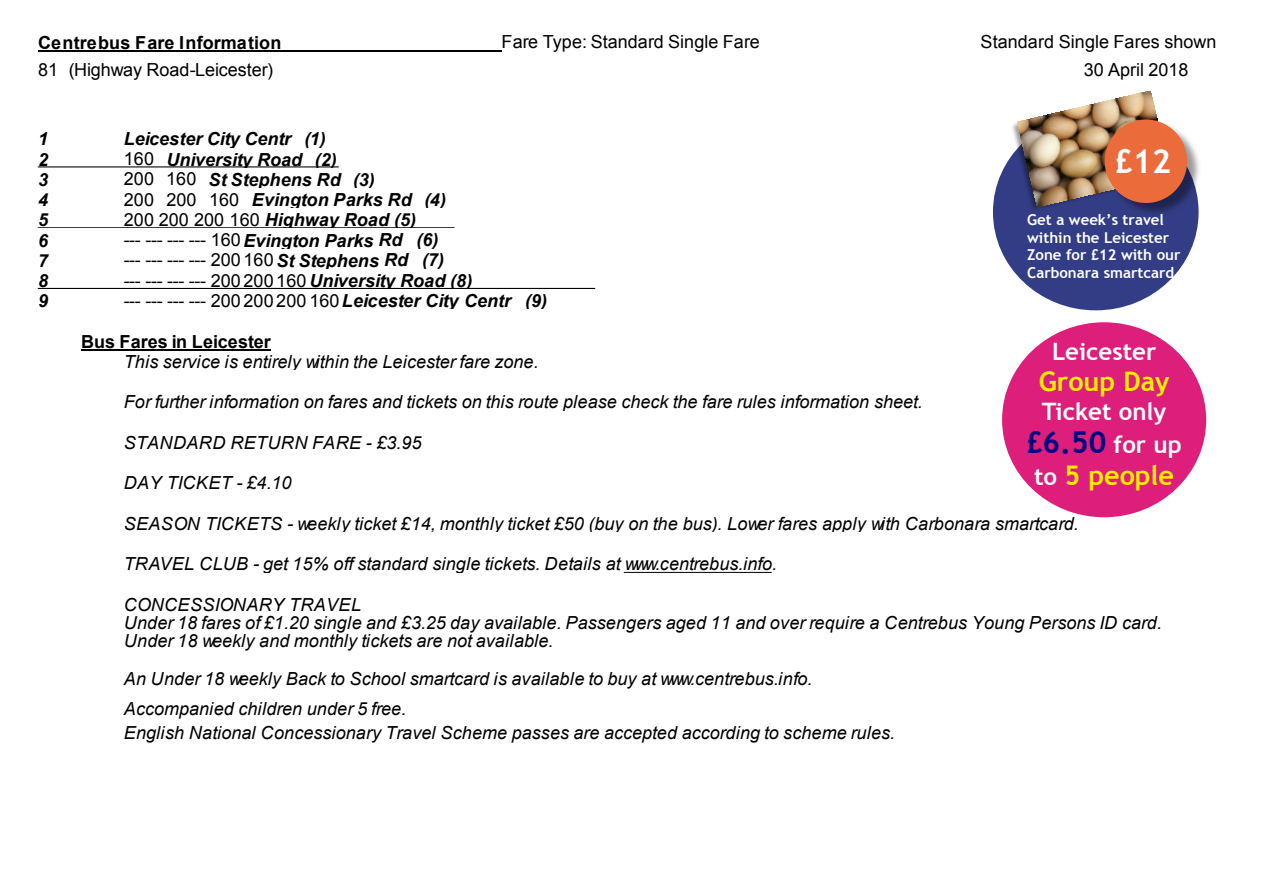
<style>
.page{position:relative;width:1263px;height:893px;background:#fff}
.page>*{position:absolute;margin:0;border:0;box-sizing:border-box;transform-origin:0 0}
.t1{font:700 33px "Trebuchet MS";color:#fff}
.t2{font:700 30px "Trebuchet MS";color:#000080}
.t3{font:700 27px "Trebuchet MS";color:#ffed00}
.t4{font:700 24px "Trebuchet MS";color:#fff}
.t5{font:italic 18px/18px "Arial";color:#000}
.t6{font:18px "Arial";color:#000}
.t7{font:italic 700 18px "Arial";color:#000}
.t8{font:700 18px "Arial";color:#000}
.t9{font:italic 18px "Arial";letter-spacing:.025em;color:#000}
.t10{font:italic 18px "Arial";letter-spacing:.02em;color:#000}
.t11{font:700 15px/17.4px "Trebuchet MS";color:#fff}
.s1{font-weight:400;font-style:normal}
.s2{font-weight:700;font-style:italic}
.s3{font-size:24px;color:#fff}
</style>
<div class="page">
<hr style="left:38px;top:50px;width:463px;height:2px;background:#000">
<hr style="left:38px;top:166px;width:300px;height:1px;background:#000">
<hr style="left:38px;top:227px;width:416px;height:1px;background:#000">
<hr style="left:38px;top:288px;width:557px;height:1px;background:#000">
<hr style="left:81px;top:349px;width:190px;height:2px;background:#000">
<hr style="left:624px;top:572px;width:147px;height:1px;background:#000">
<svg style="left:1193px;top:231px;width:4px;height:12px"></svg>
<svg style="left:1171px;top:268px;width:10px;height:11px"></svg>
<div style="left:993px;top:114px;width:205px;height:196px;background:#333d85;border-radius:50%"></div>
<img style="left:1171px;top:127px;width:28px;height:91px">
<img style="left:1008px;top:121px;width:163px;height:92px">
<img style="left:1018px;top:91px;width:152px;height:115px">
<div style="left:1105px;top:120px;width:82px;height:83px;background:#ec6b3b;border-radius:50%"></div>
<div style="left:1000px;top:321px;width:208px;height:198px;background:#dd1e7b;border:2px solid #fff;border-radius:50%"></div>
<p class="t8" style="left:38px;top:36px;width:245px">Centrebus Fare Information</p>
<p class="t6" style="left:501px;top:35px;width:260px">Fare Type: Standard Single Fare</p>
<p class="t6" style="left:980px;top:35px;width:238px">Standard Single Fares shown</p>
<p class="t6" style="left:38px;top:63px;width:237px">81 (Highway Road-Leicester)</p>
<p class="t6" style="left:1084px;top:63px;width:106px">30 April 2018</p>
<p class="t7" style="left:38px;top:132px;width:12px">1</p>
<p class="t7" style="left:124px;top:132px;width:204px">Leicester City Centr (1)</p>
<p class="t7" style="left:38px;top:153px;width:12px">2</p>
<p class="t7" style="left:124px;top:153px;width:215px"><span class="s1">160</span> University Road (2)</p>
<p class="t7" style="left:38px;top:173px;width:12px">3</p>
<p class="t7" style="left:124px;top:173px;width:253px"><span class="s1">200 160</span> St Stephens Rd (3)</p>
<p class="t7" style="left:38px;top:193px;width:12px">4</p>
<p class="t7" style="left:124px;top:193px;width:324px"><span class="s1">200 200 160</span> Evington Parks Rd (4)</p>
<p class="t7" style="left:38px;top:213px;width:12px">5</p>
<p class="t7" style="left:124px;top:213px;width:294px"><span class="s1">200 200 200 160</span> Highway Road (5)</p>
<p class="t7" style="left:38px;top:234px;width:12px">6</p>
<p class="t7" style="left:124px;top:234px;width:316px"><span class="s1">--- --- --- --- 160</span> Evington Parks Rd (6)</p>
<p class="t7" style="left:38px;top:254px;width:12px">7</p>
<p class="t6" style="left:124px;top:253px;width:322px">--- --- --- --- 200 160 <span class="s2">St Stephens Rd (7)</span></p>
<p class="t7" style="left:38px;top:274px;width:12px">8</p>
<p class="t6" style="left:124px;top:274px;width:350px">--- --- --- --- 200 200 160 <span class="s2">University Road (8)</span></p>
<p class="t7" style="left:38px;top:294px;width:12px">9</p>
<p class="t6" style="left:124px;top:294px;width:425px">--- --- --- --- 200 200 200 160 <span class="s2">Leicester City Centr (9)</span></p>
<p class="t8" style="left:81px;top:335px;width:191px">Bus Fares in Leicester</p>
<p class="t5" style="left:124px;top:354px;width:416px">This service is entirely within the Leicester fare zone.</p>
<p class="t5" style="left:124px;top:394px;width:800px">For further information on fares and tickets on this route please check the fare rules information sheet.</p>
<p class="t9" style="left:124px;top:436px;width:299px">STANDARD RETURN FARE - £3.95</p>
<p class="t10" style="left:124px;top:476px;width:169px">DAY TICKET - £4.10</p>
<p class="t5" style="left:124px;top:516px;width:957px">SEASON TICKETS - weekly ticket £14, monthly ticket £50 (buy on the bus). Lower fares apply with Carbonara smartcard.</p>
<p class="t5" style="left:124px;top:556px;width:655px">TRAVEL CLUB - get 15% off standard single tickets. Details at www.centrebus.info.</p>
<p class="t5" style="left:124px;top:597px;width:1040px">CONCESSIONARY TRAVEL<br>Under 18 fares of £1.20 single and £3.25 day available. Passengers aged 11 and over require a Centrebus Young Persons ID card.<br>Under 18 weekly and monthly tickets are not available.</p>
<p class="t5" style="left:124px;top:666px;width:690px;line-height:29.4px">An Under 18 weekly Back to School smartcard is available to buy at www.centrebus.info.<br>Accompanied children under 5 free.</p>
<p class="t5" style="left:124px;top:726px;width:773px">English National Concessionary Travel Scheme passes are accepted according to scheme rules.</p>
<h1 class="t1" style="left:1115px;top:148px;width:58px">£12</h1>
<p class="t11" style="left:1027px;top:213px;width:155px">Get a week’s travel within the Leicester<br>Zone for £12 with our<br>Carbonara smartcard</p>
<h3 class="t4" style="left:1052px;top:343px;width:106px">Leicester</h3>
<h3 class="t3" style="left:1039px;top:371px;width:132px">Group Day</h3>
<h3 class="t4" style="left:1042px;top:402px;width:126px">Ticket only</h3>
<h2 class="t2" style="left:1027px;top:431px;width:156px">£6.50 <span class="s3">for up</span></h2>
<h3 class="t3" style="left:1034px;top:465px;width:142px"><span class="s3">to</span> 5 people</h3>
</div>
